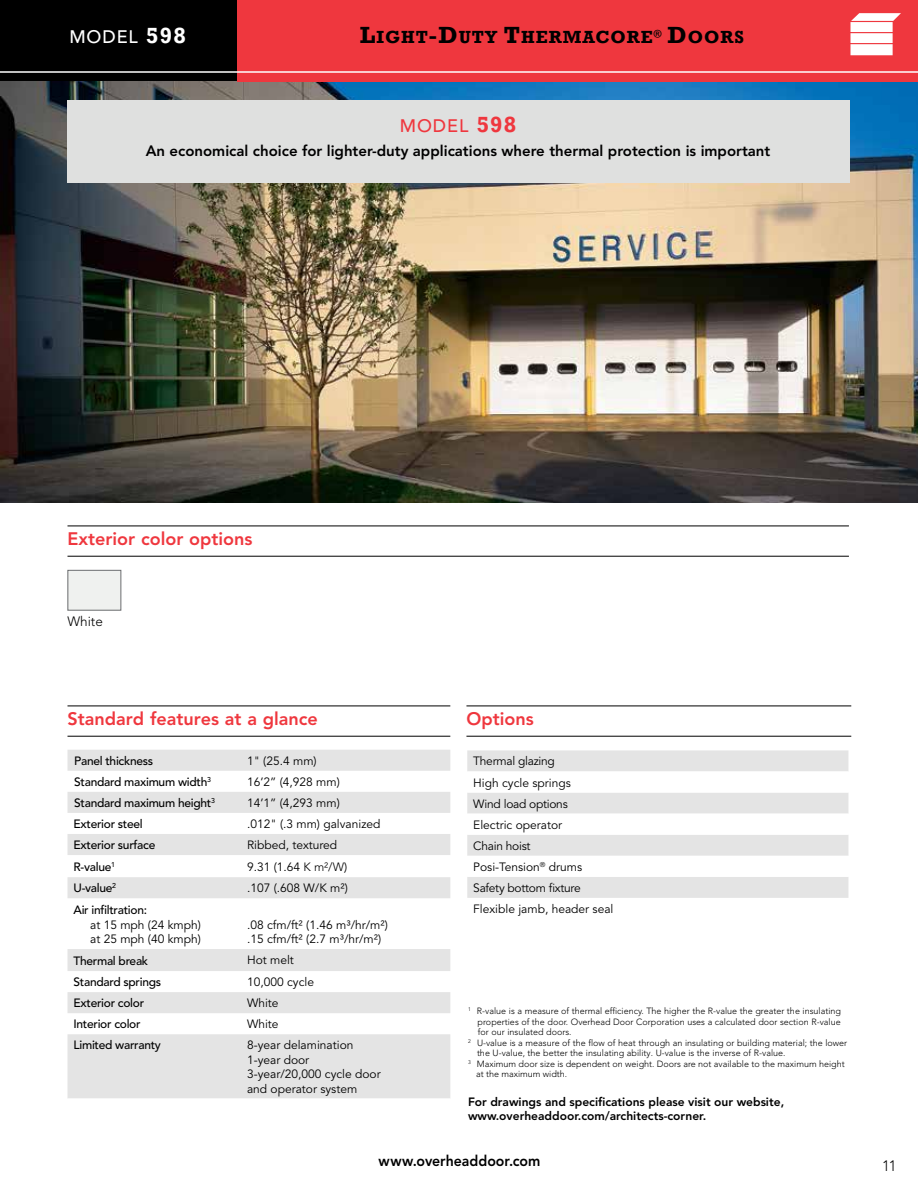
<style>
.page{position:relative;width:918px;height:1188px;background:#fff}
.page>*{position:absolute;margin:0;border:0;box-sizing:border-box;transform-origin:0 0}
.t1{font:800 18px "Avenir LT Std";color:#ef373e}
.t2{font:700 18px "Rockwell";letter-spacing:.05em;color:#000}
.t3{font:500 18px "Avenir LT Std";letter-spacing:.05em;color:#ef373e}
.t4{font:500 18px "Avenir LT Std";letter-spacing:.05em;color:#fff}
.t5{font:800 15px "Avenir LT Std";color:#000}
.t6{font:800 15px "Avenir LT Std";color:#000;scale:.94 1}
.t7{font:300 15px "Avenir LT Std";color:#000}
.t8{font:300 13.5px "Avenir LT Std";color:#000}
.t9{font:12px/21px "Avenir LT Std";color:#000}
.t10{font:500 12px "Avenir LT Std";letter-spacing:-.025em;color:#000}
.t11{font:800 12px/14.4px "Avenir LT Std";color:#000}
.t12{font:300 9px "Avenir LT Std";color:#000}
.s1{font-family:"Rockwell";font-weight:700;font-size:22.5px}
.s2{font-size:24px}
.s3{font-weight:300}
</style>
<div class="page">
<img style="left:0;top:81px;width:918px;height:421px">
<div style="left:0;top:0;width:918px;height:81px;background:#000"></div>
<div style="left:68px;top:100px;width:782px;height:83px;background:#dfe0df"></div>
<hr style="left:466px;top:706px;width:385px;height:1px;background:#000">
<hr style="left:466px;top:736px;width:385px;height:1px;background:#000">
<hr style="left:68px;top:706px;width:382px;height:1px;background:#000">
<hr style="left:68px;top:736px;width:382px;height:1px;background:#000">
<svg style="left:68px;top:750px;width:382px;height:348px;fill:#e4e4e4"></svg>
<div style="left:467px;top:750px;width:381px;height:21px;background:#e4e4e4"></div>
<svg style="left:467px;top:793px;width:381px;height:105px;fill:#e4e4e4"></svg>
<div style="left:238px;top:0;width:680px;height:82px;background:#ef373e"></div>
<hr style="left:68px;top:526px;width:781px;height:1px;background:#000">
<hr style="left:68px;top:556px;width:781px;height:1px;background:#000">
<div style="left:68px;top:570px;width:53px;height:41px;border:1px solid #6d6e71"></div>
<svg style="left:850px;top:13px;width:51px;height:42px"></svg>
<hr style="left:0;top:71px;width:918px;height:2px;background:#fff">
<h1 class="t4" style="left:69px;top:26px;width:118px">MODEL <span class="s1">598</span></h1>
<h1 class="t2" style="left:360px;top:26px;width:386px"><span class="s2">L</span>IGHT<span class="s2">-D</span>UTY <span class="s2">T</span>HERMACORE<sup>®</sup> <span class="s2">D</span>OORS</h1>
<h1 class="t3" style="left:400px;top:116px;width:118px">MODEL <span class="s1">598</span></h1>
<h2 class="t5" style="left:146px;top:142px;width:626px">An economical choice for lighter-duty applications where thermal protection is important</h2>
<h1 class="t1" style="left:68px;top:528px;width:187px">Exterior color options</h1>
<h3 class="t8" style="left:68px;top:614px;width:37px">White</h3>
<h1 class="t1" style="left:68px;top:708px;width:252px">Standard features at a glance</h1>
<h1 class="t1" style="left:466px;top:708px;width:69px">Options</h1>
<h3 class="t10" style="left:74px;top:754px;width:81px">Panel thickness</h3>
<h3 class="t9" style="left:247px;top:750px;width:71px">1" (25.4 mm)</h3>
<h3 class="t10" style="left:74px;top:775px;width:138px">Standard maximum width<sup>3</sup></h3>
<h3 class="t9" style="left:247px;top:772px;width:94px">16’2” (4,928 mm)</h3>
<h3 class="t10" style="left:74px;top:796px;width:142px">Standard maximum height<sup>3</sup></h3>
<h3 class="t9" style="left:247px;top:793px;width:94px">14’1” (4,293 mm)</h3>
<h3 class="t10" style="left:73px;top:817px;width:71px">Exterior steel</h3>
<h3 class="t9" style="left:247px;top:814px;width:135px">.012" (.3 mm) galvanized</h3>
<h3 class="t10" style="left:73px;top:838px;width:83px">Exterior surface</h3>
<h3 class="t9" style="left:247px;top:835px;width:92px">Ribbed, textured</h3>
<h3 class="t10" style="left:73px;top:860px;width:43px">R-value<sup>1</sup></h3>
<h3 class="t9" style="left:247px;top:856px;width:102px">9.31 (1.64 <span class="s3">K m²/W</span>)</h3>
<h3 class="t10" style="left:73px;top:881px;width:44px">U-value<sup>2</sup></h3>
<h3 class="t9" style="left:247px;top:878px;width:102px">.107 (.608 W/K m²)</h3>
<h3 class="t10" style="left:73px;top:903px;width:75px">Air infiltration:</h3>
<h3 class="t9" style="left:90px;top:918px;width:112px;line-height:14.4px">at 15 mph (24 kmph) at 25 mph (40 kmph)</h3>
<h3 class="t9" style="left:247px;top:918px;width:142px;line-height:14.4px">.08 cfm/ft² (1.46 m³/hr/m²) .15 cfm/ft² (2.7 m³/hr/m²)</h3>
<h3 class="t10" style="left:73px;top:954px;width:76px">Thermal break</h3>
<h3 class="t9" style="left:247px;top:950px;width:48px">Hot melt</h3>
<h3 class="t10" style="left:73px;top:975px;width:89px">Standard springs</h3>
<h3 class="t9" style="left:247px;top:972px;width:68px">10,000 cycle</h3>
<h3 class="t10" style="left:73px;top:996px;width:72px">Exterior color</h3>
<h3 class="t9" style="left:247px;top:993px;width:33px">White</h3>
<h3 class="t10" style="left:73px;top:1017px;width:69px">Interior color</h3>
<h3 class="t9" style="left:247px;top:1014px;width:33px">White</h3>
<h3 class="t10" style="left:73px;top:1038px;width:89px">Limited warranty</h3>
<h3 class="t9" style="left:247px;top:1038px;width:135px;line-height:14.4px">8-year delamination<br>1-year door<br>3-year/20,000 cycle door and operator system</h3>
<h3 class="t9" style="left:473px;top:751px;width:142px">Thermal glazing<br>High cycle springs<br>Wind load options<br>Electric operator<br>Chain hoist<br>Posi-Tension<sup>®</sup> drums<br>Safety bottom fixture<br>Flexible jamb, header seal</h3>
<p class="t12" style="left:468px;top:1006px;width:375px"><sup>1</sup> R-value is a measure of thermal efficiency. The higher the R-value the greater the insulating</p>
<p class="t12" style="left:478px;top:1017px;width:365px">properties of the door. Overhead Door Corporation uses a calculated door section R-value</p>
<p class="t12" style="left:478px;top:1027px;width:95px">for our insulated doors.</p>
<p class="t12" style="left:468px;top:1038px;width:381px"><sup>2</sup> U-value is a measure of the flow of heat through an insulating or building material; the lower</p>
<p class="t12" style="left:477px;top:1048px;width:310px">the U-value, the better the insulating ability. U-value is the inverse of R-value.</p>
<p class="t12" style="left:468px;top:1059px;width:378px"><sup>3</sup> Maximum door size is dependent on weight. Doors are not available to the maximum height</p>
<p class="t12" style="left:476px;top:1069px;width:93px">at the maximum width.</p>
<h3 class="t11" style="left:468px;top:1094px;width:318px">For drawings and specifications please visit our website, www.overheaddoor.com/architects-corner.</h3>
<h2 class="t6" style="left:379px;top:1152px;width:174px">www.overheaddoor.com</h2>
<h2 class="t7" style="left:882px;top:1157px;width:16px">11</h2>
</div>
